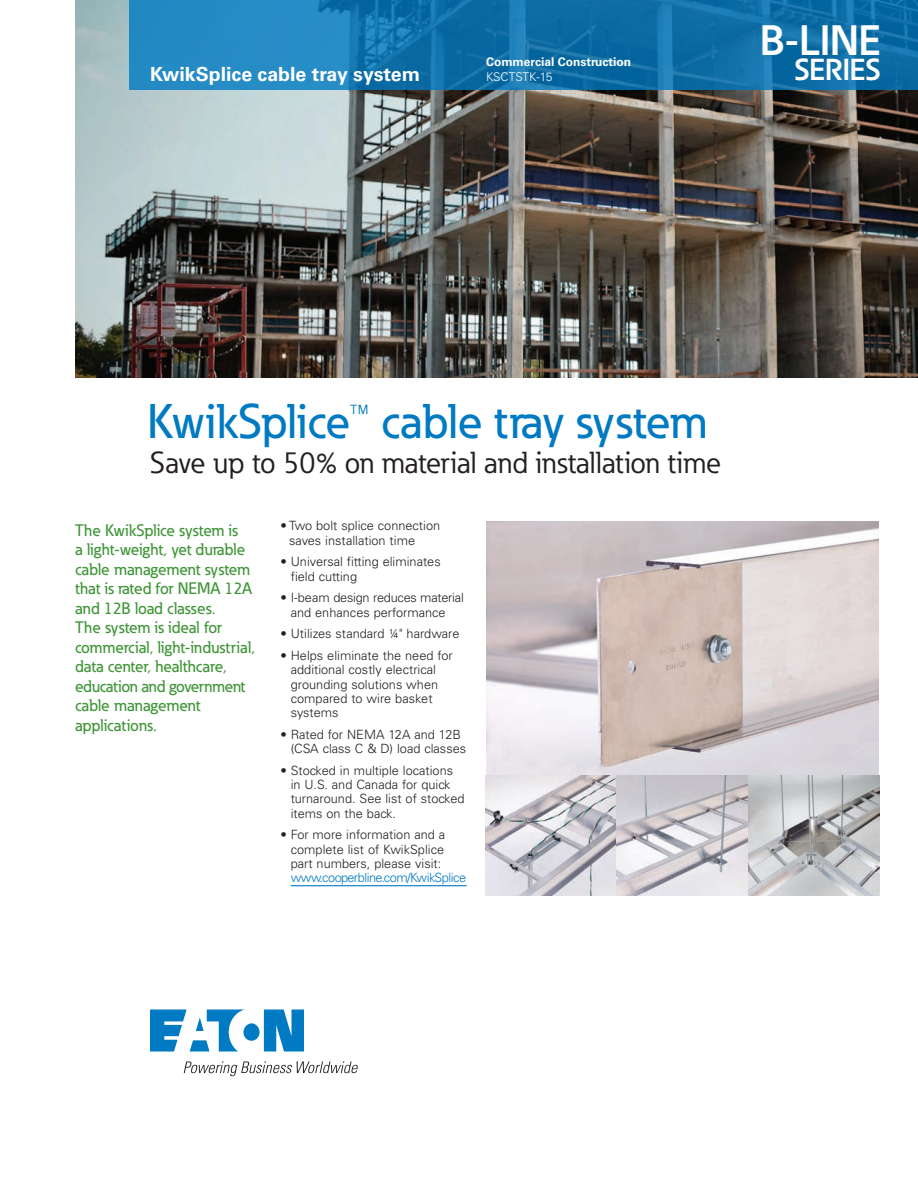
<style>
.page{position:relative;width:918px;height:1188px;background:#fff}
.page>*{position:absolute;margin:0;border:0;box-sizing:border-box;transform-origin:0 0}
._01_Headline___ADJ_C{font:500 48px "Eaton";color:#007ac2}
.t1{font:700 42px "Eaton";color:#fff}
._01_Subheadline___AD{font:30px "Eaton";color:#231f20}
.t2{font:700 30px "Eaton";color:#fff}
._00_Product{font:700 19.5px "Univers LT Std";color:#fff}
._01_Overview__11_pt{font:500 16.5px/19.5px "Eaton";color:#3f9537}
._02_Body__8_5_pt{font:300 12.75px/14.2px "Univers LT Std";color:#231f20}
._00_Parts_Model_List{font:700 12px "Univers LT Std";color:#fff}
._00_Parts_Model_List-2{font:300 12px "Univers LT Std";color:#fff}
.s1{color:#007ac2}
</style>
<div class="page">
<img style="left:75px;top:0;width:843px;height:378px">
<hr style="left:291px;top:885px;width:176px;height:1px;background:#007ac2">
<img style="left:486px;top:522px;width:393px;height:374px">
<svg style="left:129px;top:0;width:789px;height:90px"></svg>
<svg style="left:150px;top:1010px;width:154px;height:42px"></svg>
<svg style="left:184px;top:1061px;width:174px;height:15px"></svg>
<p class="_00_Product" style="left:150px;top:63px;width:272px">KwikSplice cable tray system</p>
<p class="_00_Parts_Model_List" style="left:486px;top:55px;width:147px">Commercial Construction</p>
<p class="_00_Parts_Model_List-2" style="left:486px;top:70px;width:68px">KSCTSTK-15</p>
<p class="t1" style="left:760px;top:14px;width:122px">B-LINE</p>
<p class="t2" style="left:794px;top:51px;width:88px">SERIES</p>
<p class="_01_Headline___ADJ_C" style="left:147px;top:392px;width:562px">KwikSplice™ cable tray system</p>
<p class="_01_Subheadline___AD" style="left:150px;top:444px;width:573px">Save up to 50% on material and installation time</p>
<p class="_01_Overview__11_pt" style="left:75px;top:520px;width:181px">The KwikSplice system is<br>a light-weight, yet durable cable management system that is rated for NEMA 12A and 12B load classes.<br>The system is ideal for commercial, light-industrial, data center, healthcare, education and government cable management applications.</p>
<p class="_02_Body__8_5_pt" style="left:289px;top:519px;width:152px;text-indent:-9px">• Two bolt splice connection saves installation time</p>
<p class="_02_Body__8_5_pt" style="left:291px;top:555px;width:151px;text-indent:-10px">• Universal fitting eliminates field cutting</p>
<p class="_02_Body__8_5_pt" style="left:291px;top:591px;width:175px;text-indent:-10px">• I-beam design reduces material and enhances performance</p>
<p class="_02_Body__8_5_pt" style="left:281px;top:627px;width:180px">• Utilizes standard ¼" hardware</p>
<p class="_02_Body__8_5_pt" style="left:291px;top:649px;width:164px;text-indent:-10px">• Helps eliminate the need for additional costly electrical grounding solutions when compared to wire basket systems</p>
<p class="_02_Body__8_5_pt" style="left:291px;top:727px;width:177px;text-indent:-10px">• Rated for NEMA 12A and 12B (CSA class C &amp; D) load classes</p>
<p class="_02_Body__8_5_pt" style="left:291px;top:763px;width:175px;text-indent:-10px">• Stocked in multiple locations in U.S. and Canada for quick turnaround. See list of stocked items on the back.</p>
<p class="_02_Body__8_5_pt" style="left:291px;top:828px;width:177px;text-indent:-10px">• For more information and a complete list of KwikSplice part numbers, please visit: <span class="s1">www.cooperbline.com/KwikSplice</span></p>
</div>
